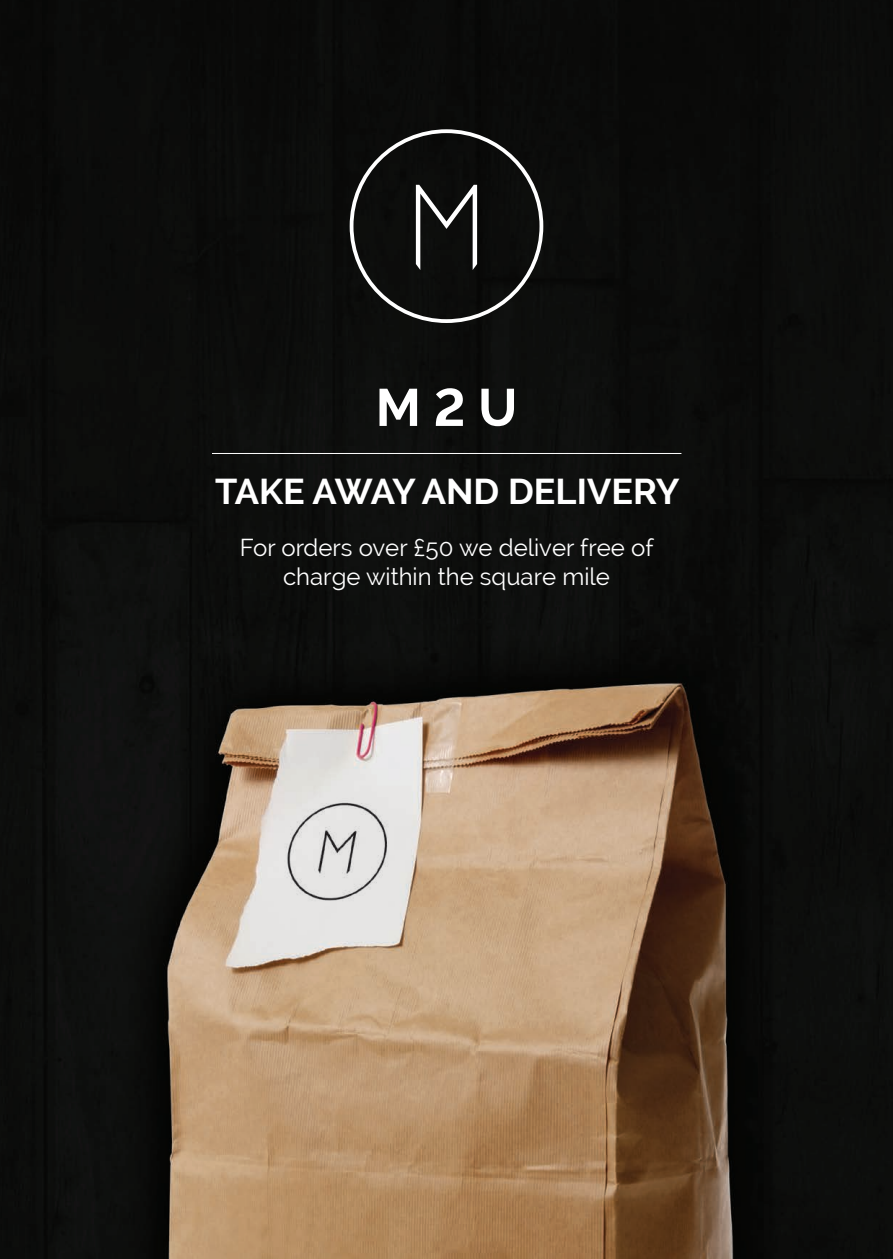
<style>
.page{position:relative;width:893px;height:1259px;background:#fff}
.page>*{position:absolute;margin:0;border:0;box-sizing:border-box;transform-origin:0 0}
.t1{font:700 52.5px "Raleway";color:#fff}
.t2{font:700 36px "Raleway";color:#fff}
.t3{font:24px/28.8px "Raleway";color:#fff;text-align:center}
</style>
<div class="page">
<img style="left:0;top:0;width:893px;height:1259px">
<svg style="left:350px;top:129px;width:193px;height:194px;background:#212221"></svg>
<hr style="left:212px;top:453px;width:469px;height:1px;background:#fff">
<h1 class="t1" style="left:376px;top:377px;width:143px">M 2 U</h1>
<h2 class="t2" style="left:215px;top:471px;width:466px">TAKE AWAY AND DELIVERY</h2>
<p class="t3" style="left:240px;top:533px;width:415px">For orders over £50 we deliver free of charge within the square mile</p>
</div>
